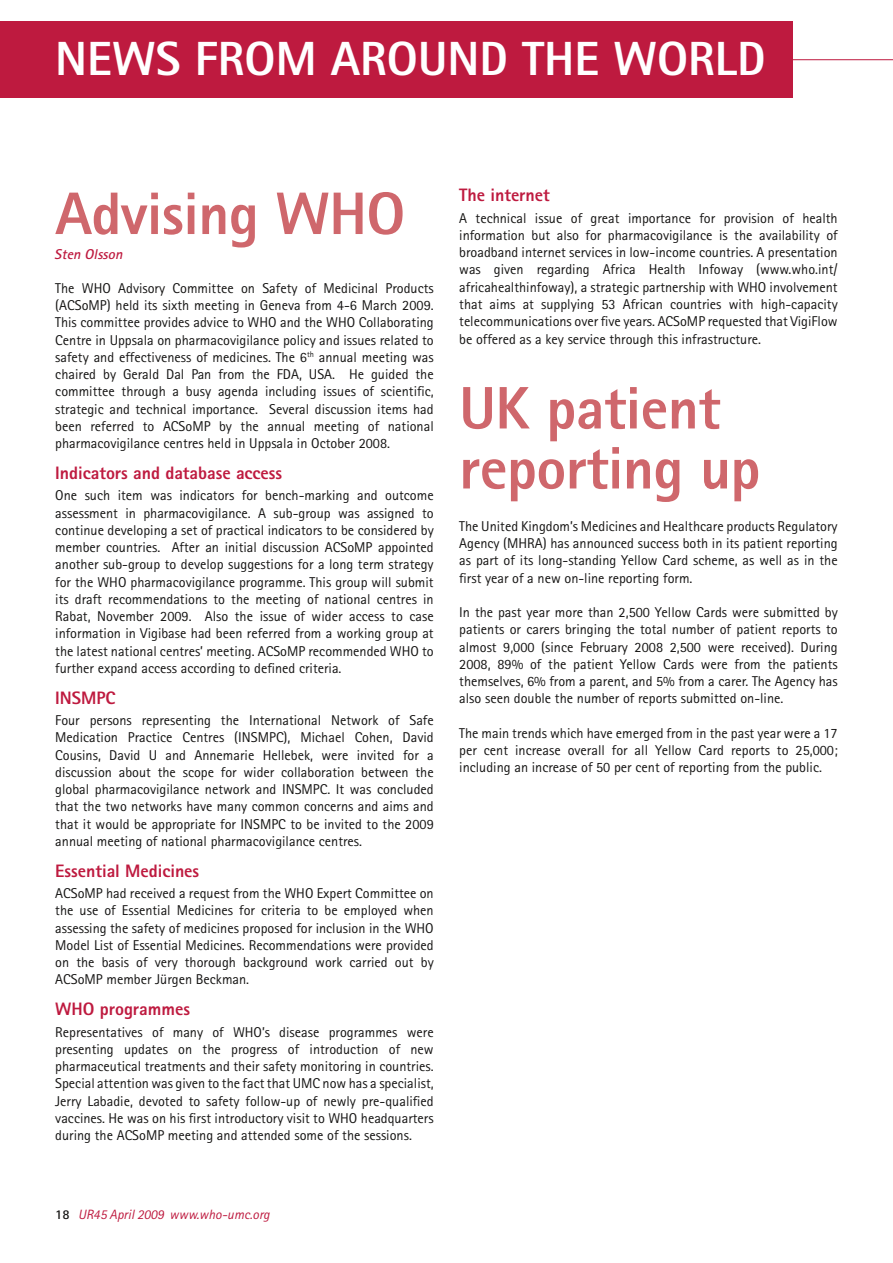
<style>
.page{position:relative;width:893px;height:1263px;background:#fff}
.page>*{position:absolute;margin:0;border:0;box-sizing:border-box;transform-origin:0 0}
.t1{font:800 60px/60px "Rotis Sans Serif";letter-spacing:-.01em;color:#cf676c}
.t2{font:800 48px "Rotis Sans Serif";color:#fff}
.t3{font:800 18px "Rotis Sans Serif";color:#be1a3f}
.t4{font:14.25px/17.2px "Rotis Sans Serif";color:#151413;text-align:justify}
.t5{font:italic 700 14.25px "Rotis Sans Serif";color:#be1a3f}
.t6{font:italic 13.5px "Rotis Sans Serif";color:#be1a3f}
.s1{font-weight:700;font-style:normal;color:#151413}
</style>
<div class="page">
<hr style="left:0;top:59px;width:893px;height:1px;background:#be1a3f">
<div style="left:0;top:21px;width:793px;height:77px;background:#be1a3f"></div>
<h2 class="t2" style="left:55px;top:28px;width:712px">NEWS FROM AROUND THE WORLD</h2>
<h1 class="t1" style="left:55px;top:183px;width:351px">Advising WHO</h1>
<p class="t5" style="left:55px;top:245px;width:69px">Sten Olsson</p>
<p class="t4" style="left:55px;top:279px;width:380px">The WHO Advisory Committee on Safety of Medicinal Products (ACSoMP) held its sixth meeting in Geneva from 4-6 March 2009.<br>This committee provides advice to WHO and the WHO Collaborating Centre in Uppsala on pharmacovigilance policy and issues related to safety and effectiveness of medicines. The 6<sup>th</sup> annual meeting was chaired by Gerald Dal Pan from the FDA, USA. He guided the committee through a busy agenda including issues of scientific, strategic and technical importance. Several discussion items had been referred to ACSoMP by the annual meeting of national pharmacovigilance centres held in Uppsala in October 2008.</p>
<p class="t3" style="left:55px;top:461px;width:228px">Indicators and database access</p>
<p class="t4" style="left:55px;top:487px;width:380px">One such item was indicators for bench-marking and outcome assessment in pharmacovigilance. A sub-group was assigned to continue developing a set of practical indicators to be considered by member countries. After an initial discussion ACSoMP appointed another sub-group to develop suggestions for a long term strategy for the WHO pharmacovigilance programme. This group will submit its draft recommendations to the meeting of national centres in Rabat, November 2009. Also the issue of wider access to case information in Vigibase had been referred from a working group at the latest national centres’ meeting. ACSoMP recommended WHO to further expand access according to defined criteria.</p>
<p class="t3" style="left:55px;top:686px;width:62px">INSMPC</p>
<p class="t4" style="left:55px;top:711px;width:380px">Four persons representing the International Network of Safe Medication Practice Centres (INSMPC), Michael Cohen, David Cousins, David U and Annemarie Hellebek, were invited for a discussion about the scope for wider collaboration between the global pharmacovigilance network and INSMPC. It was concluded that the two networks have many common concerns and aims and that it would be appropriate for INSMPC to be invited to the 2009 annual meeting of national pharmacovigilance centres.</p>
<p class="t3" style="left:55px;top:859px;width:145px">Essential Medicines</p>
<p class="t4" style="left:55px;top:884px;width:380px">ACSoMP had received a request from the WHO Expert Committee on the use of Essential Medicines for criteria to be employed when assessing the safety of medicines proposed for inclusion in the WHO Model List of Essential Medicines. Recommendations were provided on the basis of very thorough background work carried out by ACSoMP member Jürgen Beckman.</p>
<p class="t3" style="left:55px;top:997px;width:136px">WHO programmes</p>
<p class="t4" style="left:55px;top:1023px;width:380px">Representatives of many of WHO’s disease programmes were presenting updates on the progress of introduction of new pharmaceutical treatments and their safety monitoring in countries.<br>Special attention was given to the fact that UMC now has a specialist, Jerry Labadie, devoted to safety follow-up of newly pre-qualified vaccines. He was on his first introductory visit to WHO headquarters during the ACSoMP meeting and attended some of the sessions.</p>
<p class="t3" style="left:459px;top:184px;width:92px">The internet</p>
<p class="t4" style="left:459px;top:209px;width:380px">A technical issue of great importance for provision of health information but also for pharmacovigilance is the availability of broadband internet services in low-income countries. A presentation was given regarding Africa Health Infoway (www.who.int/ africahealthinfoway), a strategic partnership with WHO involvement that aims at supplying 53 African countries with high-capacity telecommunications over five years. ACSoMP requested that VigiFlow be offered as a key service through this infrastructure.</p>
<h1 class="t1" style="left:459px;top:377px;width:303px">UK patient reporting up</h1>
<p class="t4" style="left:459px;top:517px;width:380px">The United Kingdom’s Medicines and Healthcare products Regulatory Agency (MHRA) has announced success both in its patient reporting as part of its long-standing Yellow Card scheme, as well as in the first year of a new on-line reporting form.</p>
<p class="t4" style="left:459px;top:603px;width:380px">In the past year more than 2,500 Yellow Cards were submitted by patients or carers bringing the total number of patient reports to almost 9,000 (since February 2008 2,500 were received). During 2008, 89% of the patient Yellow Cards were from the patients themselves, 6% from a parent, and 5% from a carer. The Agency has also seen double the number of reports submitted on-line.</p>
<p class="t4" style="left:459px;top:724px;width:380px">The main trends which have emerged from in the past year were a 17 per cent increase overall for all Yellow Card reports to 25,000; including an increase of 50 per cent of reporting from the public.</p>
<p class="t6" style="left:55px;top:1207px;width:216px"><span class="s1">18</span> UR45 April 2009 www.who-umc.org</p>
</div>
